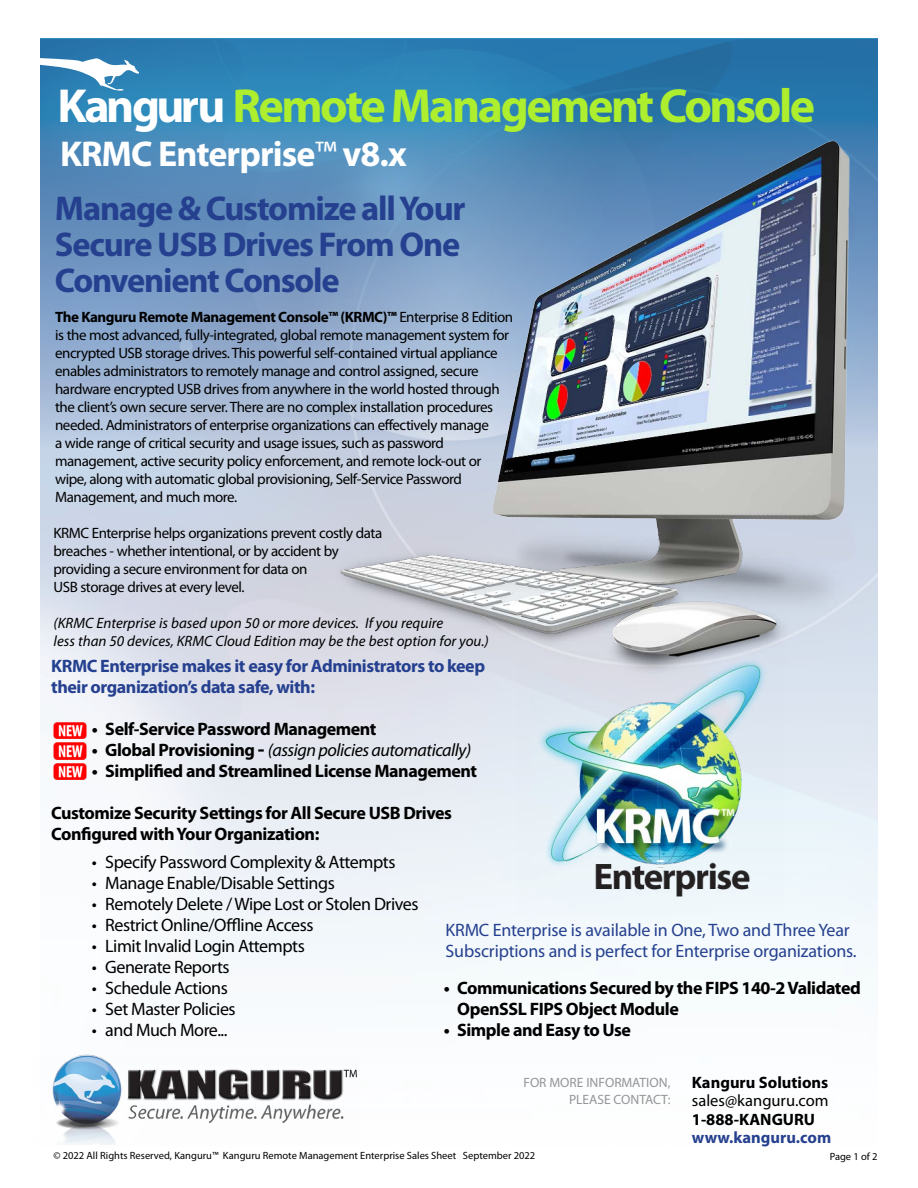
<style>
.page{position:relative;width:918px;height:1188px;background:#fff}
.page>*{position:absolute;margin:0;border:0;box-sizing:border-box;transform-origin:0 0}
.t1{font:700 48px "Myriad Pro";letter-spacing:-.05em;color:#adee2f}
.t2{font:700 36px "Myriad Pro";letter-spacing:-.025em;color:#fff}
.t3{font:700 34.5px/36px "Myriad Pro";letter-spacing:-.035em;color:#25408f}
.t4{font:700 18px/21px "Myriad Pro";letter-spacing:-.025em;color:#000}
.t5{font:18px "Myriad Pro";letter-spacing:-.025em;color:#000}
.t6{font:18px/21px "Myriad Pro";letter-spacing:-.01em;color:#25408f}
.t7{font:700 18px/21px "Myriad Pro";letter-spacing:-.025em;color:#25408f}
.t8{font:italic 18px "Myriad Pro";letter-spacing:-.025em;color:#000}
.t9{font:700 16.5px "Myriad Pro";color:#000}
.t10{font:16.5px "Myriad Pro";color:#000}
.t11{font:700 16.5px "Myriad Pro";color:#25408f}
.t12{font:15px/18px "Myriad Pro";letter-spacing:-.03em;color:#000}
.t13{font:italic 15px/18px "Myriad Pro";color:#000}
.t14{font:13.5px/16.2px "Myriad Pro";color:#939598;text-align:right}
.t15{font:10.5px "Myriad Pro";color:#000}
.s1{color:#fff}
.s2{font-weight:400}
.s3{font-weight:700}
.s4{font-weight:700;font-style:normal}
.s5{font-weight:700;font-style:normal;font-size:21px}
</style>
<div class="page">
<img style="left:40px;top:39px;width:838px;height:937px">
<svg style="left:41px;top:38px;width:836px;height:423px;background:#5a92be"></svg>
<svg style="left:40px;top:56px;width:100px;height:36px"></svg>
<img style="left:315px;top:123px;width:563px;height:576px">
<img style="left:517px;top:652px;width:268px;height:261px">
<img style="left:52px;top:1054px;width:305px;height:91px">
<img style="left:54px;top:722px;width:32px;height:17px">
<img style="left:54px;top:743px;width:32px;height:16px">
<img style="left:54px;top:763px;width:32px;height:17px">
<h1 class="t1" style="left:57px;top:74px;width:759px"><span class="s1">Kanguru</span> Remote Management Console</h1>
<h2 class="t2" style="left:60px;top:130px;width:348px">KRMC Enterprise<span class="s2">™</span> v8.x</h2>
<h3 class="t3" style="left:55px;top:189px;width:412px">Manage &amp; Customize all Your<br>Secure USB Drives From One<br>Convenient Console</h3>
<p class="t12" style="left:55px;top:308px;width:460px"><span class="s3">The Kanguru Remote Management Console™ (KRMC)™</span> Enterprise 8 Edition is the most advanced, fully-integrated, global remote management system for encrypted USB storage drives. This powerful self-contained virtual appliance enables administrators to remotely manage and control assigned, secure hardware encrypted USB drives from anywhere in the world hosted through the client’s own secure server. There are no complex installation procedures needed. Administrators of enterprise organizations can effectively manage<br>a wide range of critical security and usage issues, such as password management, active security policy enforcement, and remote lock-out or wipe, along with automatic global provisioning, Self-Service Password Management, and much more.</p>
<p class="t12" style="left:54px;top:524px;width:330px">KRMC Enterprise helps organizations prevent costly data breaches - whether intentional, or by accident by providing a secure environment for data on<br>USB storage drives at every level.</p>
<p class="t13" style="left:54px;top:614px;width:437px">(KRMC Enterprise is based upon 50 or more devices. If you require<br>less than 50 devices, KRMC Cloud Edition may be the best option for you.)</p>
<p class="t7" style="left:51px;top:655px;width:435px">KRMC Enterprise makes it easy for Administrators to keep their organization’s data safe, with:</p>
<p class="t4" style="left:92px;top:718px;width:286px">• Self-Service Password Management</p>
<p class="t8" style="left:92px;top:739px;width:381px"><span class="s4">• Global Provisioning</span> <span class="s5">-</span> (assign policies automatically)</p>
<p class="t4" style="left:92px;top:760px;width:387px">• Simplified and Streamlined License Management</p>
<p class="t4" style="left:51px;top:802px;width:402px">Customize Security Settings for All Secure USB Drives<br>Configured with Your Organization:</p>
<p class="t5" style="left:92px;top:851px;width:305px">• Specify Password Complexity &amp; Attempts</p>
<p class="t5" style="left:92px;top:872px;width:245px">• Manage Enable/Disable Settings</p>
<p class="t5" style="left:92px;top:893px;width:328px">• Remotely Delete / Wipe Lost or Stolen Drives</p>
<p class="t5" style="left:92px;top:914px;width:223px">• Restrict Online/Offline Access</p>
<p class="t5" style="left:92px;top:935px;width:215px">• Limit Invalid Login Attempts</p>
<p class="t5" style="left:92px;top:956px;width:139px">• Generate Reports</p>
<p class="t5" style="left:92px;top:977px;width:138px">• Schedule Actions</p>
<p class="t5" style="left:92px;top:998px;width:146px">• Set Master Policies</p>
<p class="t5" style="left:92px;top:1019px;width:137px">• and Much More...</p>
<p class="t6" style="left:446px;top:919px;width:413px">KRMC Enterprise is available in One, Two and Three Year<br>Subscriptions and is perfect for Enterprise organizations.</p>
<p class="t4" style="left:457px;top:977px;width:405px;text-indent:-14px">• Communications Secured by the FIPS 140-2 Validated<br>OpenSSL FIPS Object Module</p>
<p class="t4" style="left:444px;top:1019px;width:189px">• Simple and Easy to Use</p>
<p class="t14" style="left:523px;top:1075px;width:149px">FOR MORE INFORMATION,<br>PLEASE CONTACT:</p>
<p class="t15" style="left:53px;top:1149px;width:483px">© 2022 All Rights Reserved, Kanguru™ Kanguru Remote Management Enterprise Sales Sheet September 2022</p>
<p class="t9" style="left:692px;top:1071px;width:138px">Kanguru Solutions</p>
<p class="t10" style="left:692px;top:1090px;width:138px">sales@kanguru.com</p>
<p class="t9" style="left:692px;top:1109px;width:125px">1-888-KANGURU</p>
<p class="t11" style="left:692px;top:1127px;width:141px">www.kanguru.com</p>
<p class="t15" style="left:830px;top:1150px;width:49px">Page 1 of 2</p>
</div>
